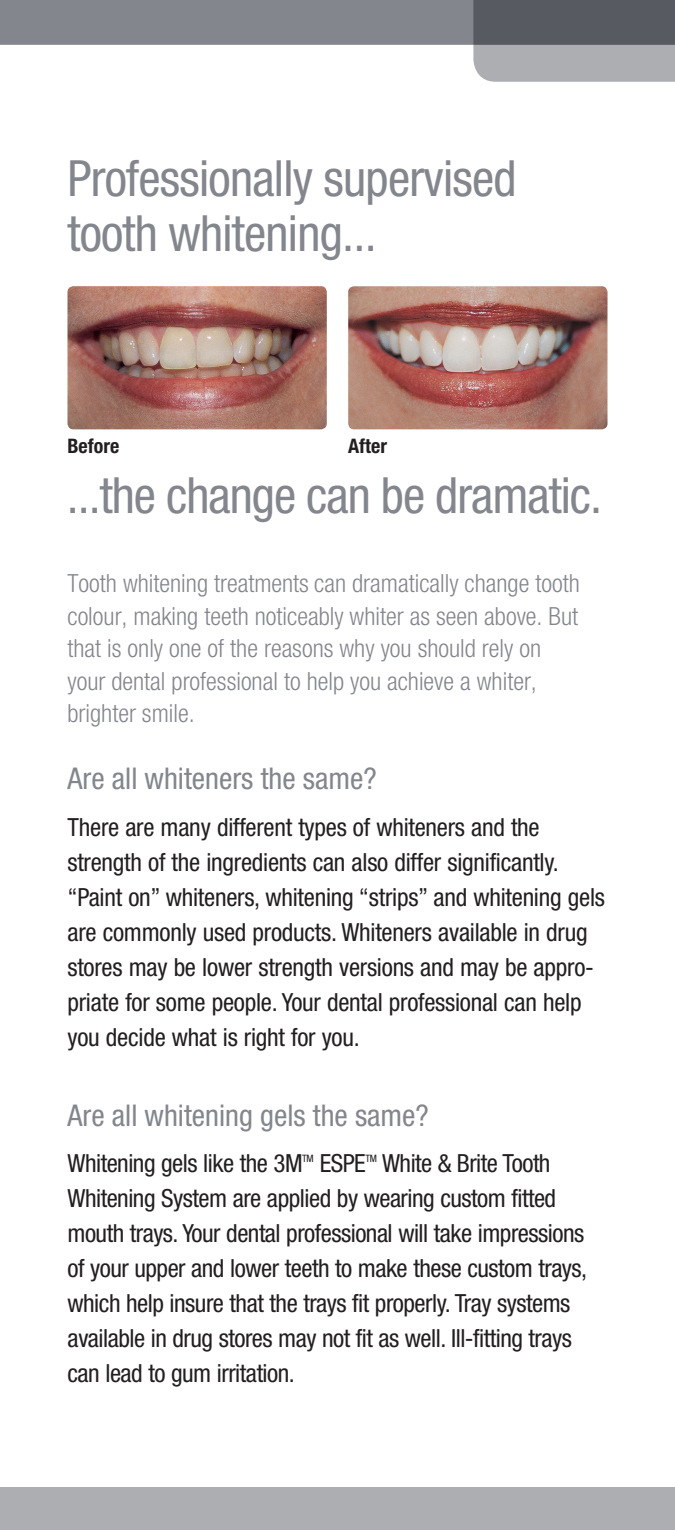
<style>
.page{position:relative;width:675px;height:1530px;background:#fff}
.page>*{position:absolute;margin:0;border:0;box-sizing:border-box;transform-origin:0 0}
.t1{font:condensed 50px/55px "Helvetica Neue";letter-spacing:-.015em;color:#83868c}
.t2{font:condensed 30px "Helvetica Neue";color:#83868c}
.t3{font:condensed 25px/35px "Helvetica Neue";letter-spacing:-.01em;color:#231f20}
.t4{font:300 condensed 25px/32.5px "Helvetica Neue";color:#83868c}
.t5{font:700 condensed 20px "Helvetica Neue";color:#231f20}
.t6{font:condensed 10.25px "Helvetica Neue";color:#231f20}
</style>
<div class="page">
<svg style="left:0;top:0;width:675px;height:82px"></svg>
<div style="left:0;top:1487px;width:675px;height:43px;background:#acaeb2"></div>
<img style="left:68px;top:286px;width:259px;height:143px">
<img style="left:348px;top:286px;width:260px;height:143px">
<h1 class="t1" style="left:68px;top:150px;width:451px">Professionally supervised tooth whitening...</h1>
<p class="t5" style="left:68px;top:434px;width:53px">Before</p>
<p class="t5" style="left:348px;top:434px;width:40px">After</p>
<h1 class="t1" style="left:67px;top:468px;width:537px">...the change can be dramatic.</h1>
<p class="t4" style="left:68px;top:567px;width:514px">Tooth whitening treatments can dramatically change tooth colour, making teeth noticeably whiter as seen above. But that is only one of the reasons why you should rely on your dental professional to help you achieve a whiter, brighter smile.</p>
<p class="t2" style="left:68px;top:761px;width:311px">Are all whiteners the same?</p>
<p class="t3" style="left:68px;top:809px;width:539px">There are many different types of whiteners and the strength of the ingredients can also differ significantly. “Paint on” whiteners, whitening “strips” and whitening gels are commonly used products. Whiteners available in drug stores may be lower strength versions and may be appro&shy;priate for some people. Your dental professional can help you decide what is right for you.</p>
<p class="t2" style="left:68px;top:1098px;width:363px">Are all whitening gels the same?</p>
<p class="t3" style="left:68px;top:1145px;width:237px">Whitening gels like the 3M</p>
<p class="t6" style="left:302px;top:1152px;width:13px">TM</p>
<p class="t3" style="left:320px;top:1145px;width:48px">ESPE</p>
<p class="t6" style="left:365px;top:1152px;width:13px">TM</p>
<p class="t3" style="left:67px;top:1145px;width:521px;text-indent:315px">White &amp; Brite Tooth Whitening System are applied by wearing custom fitted mouth trays. Your dental professional will take impressions of your upper and lower teeth to make these custom trays, which help insure that the trays fit properly. Tray systems available in drug stores may not fit as well. Ill-fitting trays can lead to gum irritation.</p>
</div>
